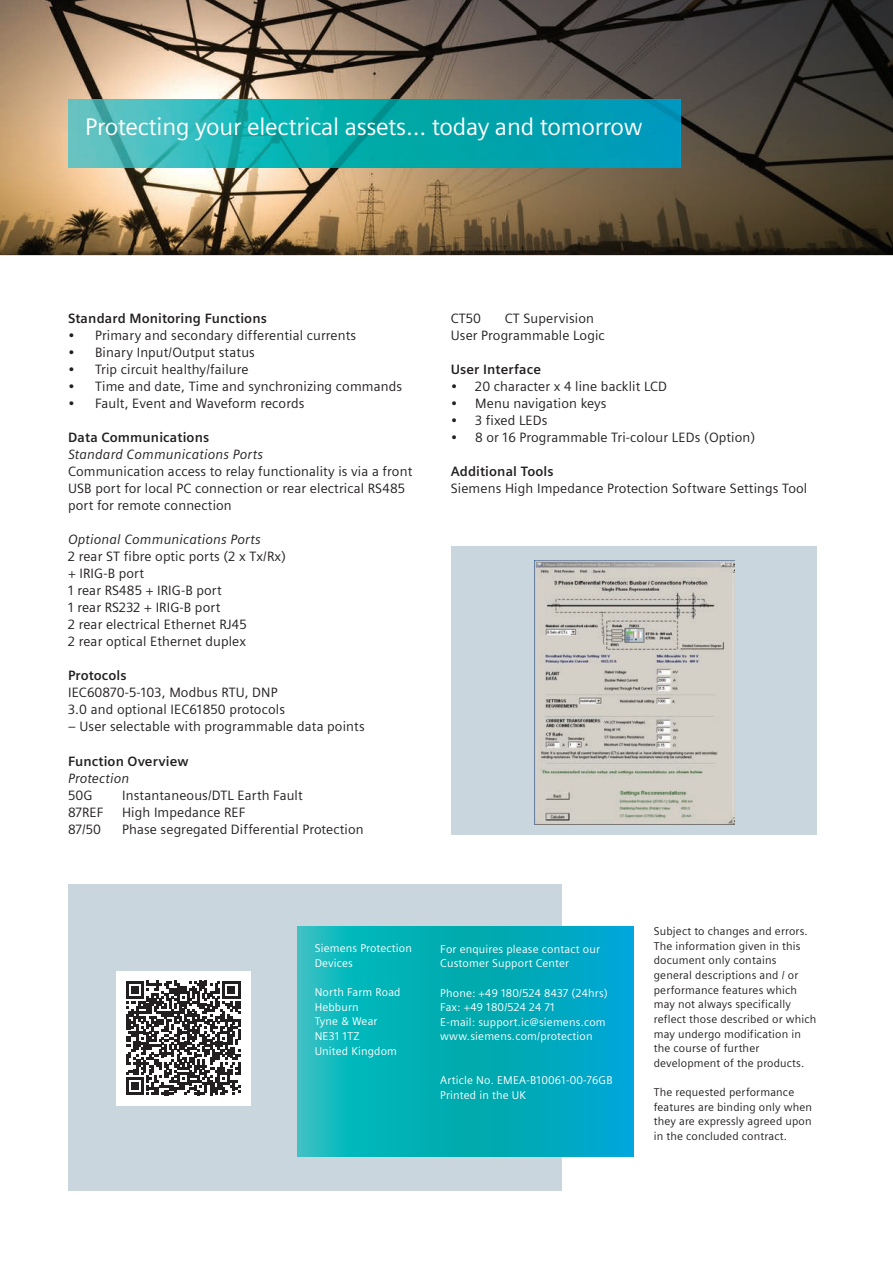
<style>
.page{position:relative;width:893px;height:1263px;background:#fff}
.page>*{position:absolute;margin:0;border:0;box-sizing:border-box;transform-origin:0 0}
.t1{font:24px "Siemens Sans";letter-spacing:-.01em;color:#fff}
.t2{font:13.5px/17px "Siemens Sans";letter-spacing:.01em;color:#231f20}
.t3{font:700 13.5px "Siemens Sans";letter-spacing:.01em;color:#231f20}
.t4{font:italic 13.5px "Siemens Sans";letter-spacing:.01em;color:#231f20}
.t5{font:11.25px/14.7px "Siemens Sans";letter-spacing:.015em;color:#231f20}
.t6{font:11.25px/14.7px "Siemens Sans";letter-spacing:.015em;color:#fff}
</style>
<div class="page">
<div style="left:68px;top:884px;width:493px;height:307px;background:#c9d6de"></div>
<svg style="left:298px;top:926px;width:336px;height:231px;background:#05aebc"></svg>
<img style="left:0;top:0;width:893px;height:255px">
<img style="left:68px;top:100px;width:612px;height:67px">
<div style="left:451px;top:546px;width:365px;height:289px;background:#c9d6de"></div>
<img style="left:534px;top:560px;width:200px;height:265px">
<div style="left:116px;top:971px;width:134px;height:134px;background:#fff"></div>
<svg style="left:126px;top:981px;width:114px;height:114px"></svg>
<h1 class="t1" style="left:85px;top:113px;width:559px">Protecting your electrical assets... today and tomorrow</h1>
<p class="t3" style="left:68px;top:311px;width:200px">Standard Monitoring Functions</p>
<p class="t2" style="left:68px;top:327px;width:290px">• Primary and secondary differential currents</p>
<p class="t2" style="left:68px;top:344px;width:188px">• Binary Input/Output status</p>
<p class="t2" style="left:68px;top:361px;width:182px">• Trip circuit healthy/failure</p>
<p class="t2" style="left:68px;top:378px;width:336px">• Time and date, Time and synchronizing commands</p>
<p class="t2" style="left:68px;top:395px;width:238px">• Fault, Event and Waveform records</p>
<p class="t3" style="left:68px;top:430px;width:143px">Data Communications</p>
<p class="t4" style="left:68px;top:447px;width:196px">Standard Communications Ports</p>
<p class="t2" style="left:68px;top:463px;width:346px">Communication access to relay functionality is via a front<br>USB port for local PC connection or rear electrical RS485 port for remote connection</p>
<p class="t4" style="left:68px;top:532px;width:194px">Optional Communications Ports</p>
<p class="t2" style="left:68px;top:548px;width:219px">2 rear ST fibre optic ports (2 x Tx/Rx) + IRIG-B port<br>1 rear RS485 + IRIG-B port<br>1 rear RS232 + IRIG-B port<br>2 rear electrical Ethernet RJ45<br>2 rear optical Ethernet duplex</p>
<p class="t3" style="left:68px;top:668px;width:60px">Protocols</p>
<p class="t2" style="left:68px;top:684px;width:219px">IEC60870-5-103, Modbus RTU, DNP<br>3.0 and optional IEC61850 protocols</p>
<p class="t2" style="left:68px;top:718px;width:298px">– User selectable with programmable data points</p>
<p class="t3" style="left:68px;top:753px;width:122px">Function Overview</p>
<p class="t4" style="left:68px;top:770px;width:63px">Protection</p>
<p class="t2" style="left:68px;top:786px;width:26px">50G</p>
<p class="t2" style="left:122px;top:786px;width:182px">Instantaneous/DTL Earth Fault</p>
<p class="t2" style="left:68px;top:803px;width:37px">87REF</p>
<p class="t2" style="left:122px;top:803px;width:125px">High Impedance REF</p>
<p class="t2" style="left:68px;top:820px;width:35px">87/50</p>
<p class="t2" style="left:122px;top:820px;width:243px">Phase segregated Differential Protection</p>
<p class="t2" style="left:451px;top:310px;width:156px;text-indent:54px">CT Supervision<br>User Programmable Logic</p>
<p class="t3" style="left:451px;top:362px;width:92px">User Interface</p>
<p class="t2" style="left:451px;top:378px;width:218px">• 20 character x 4 line backlit LCD</p>
<p class="t2" style="left:451px;top:395px;width:157px">• Menu navigation keys</p>
<p class="t2" style="left:451px;top:412px;width:98px">• 3 fixed LEDs</p>
<p class="t2" style="left:451px;top:429px;width:306px">• 8 or 16 Programmable Tri-colour LEDs (Option)</p>
<p class="t3" style="left:451px;top:464px;width:104px">Additional Tools</p>
<p class="t2" style="left:451px;top:480px;width:358px">Siemens High Impedance Protection Software Settings Tool</p>
<p class="t2" style="left:451px;top:310px;width:32px">CT50</p>
<p class="t6" style="left:315px;top:941px;width:99px">Siemens Protection<br>Devices</p>
<p class="t6" style="left:315px;top:985px;width:87px">North Farm Road<br>Hebburn<br>Tyne &amp; Wear<br>NE31 1TZ<br>United Kingdom</p>
<p class="t6" style="left:440px;top:941px;width:161px">For enquires please contact our<br>Customer Support Center</p>
<p class="t6" style="left:440px;top:985px;width:169px">Phone: +49 180/524 8437 (24hrs)<br>Fax: +49 180/524 24 71<br>E-mail: support.ic@siemens.com www.siemens.com/protection</p>
<p class="t6" style="left:440px;top:1073px;width:174px">Article No. EMEA-B10061-00-76GB<br>Printed in the UK</p>
<p class="t5" style="left:654px;top:924px;width:164px">Subject to changes and errors.<br>The information given in this document only contains general descriptions and / or performance features which may not always specifically reflect those described or which may undergo modification in the course of further development of the products.</p>
<p class="t5" style="left:654px;top:1085px;width:160px">The requested performance features are binding only when they are expressly agreed upon in the concluded contract.</p>
</div>
